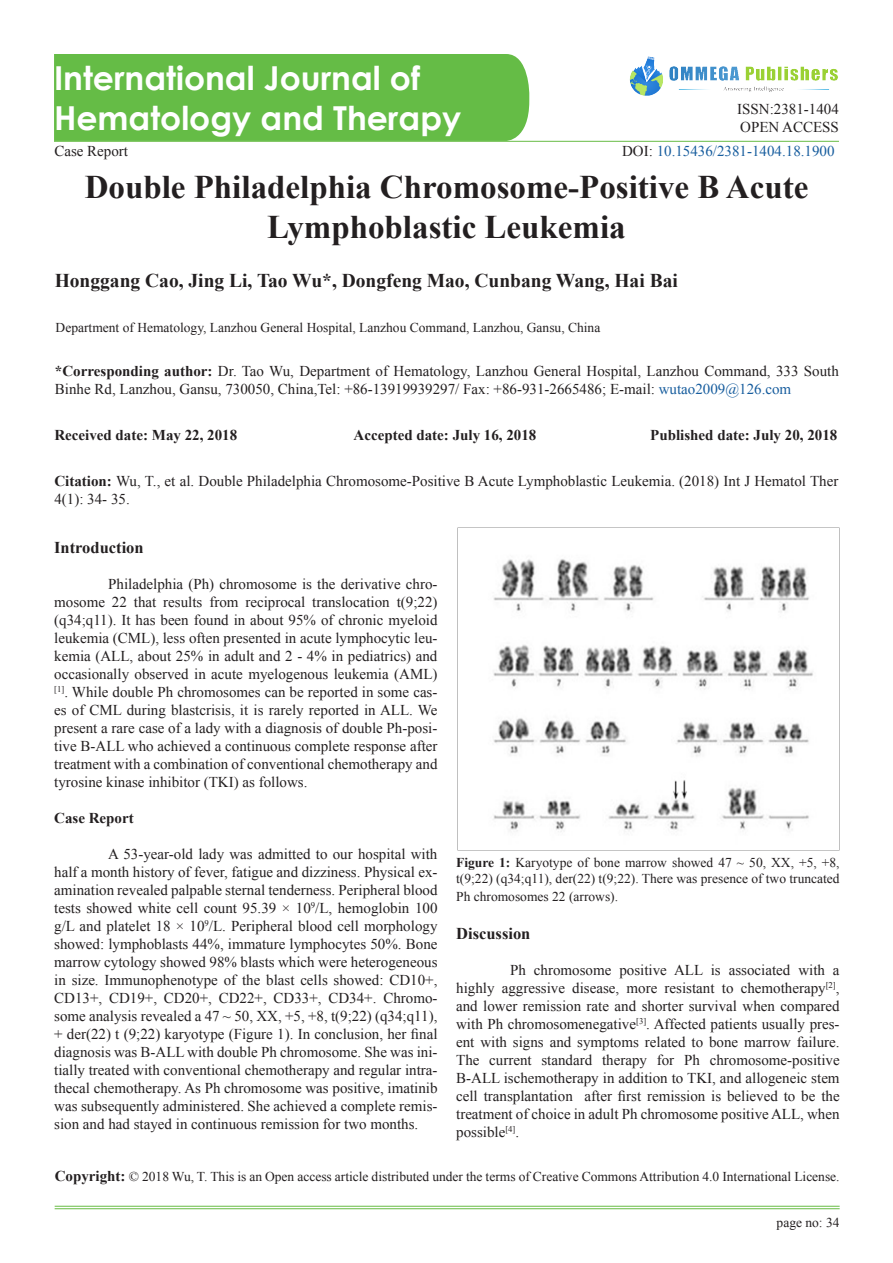
<style>
.page{position:relative;width:893px;height:1263px;background:#fff}
.page>*{position:absolute;margin:0;border:0;box-sizing:border-box;transform-origin:0 0}
.t1{font:700 33px/39.6px "Times New Roman";color:#231f20;text-align:center}
.t2{font:700 33px/39.6px "Century Gothic";color:#fff}
.t3{font:700 19.5px "Times New Roman";color:#231f20}
.t4{font:700 16.5px "Times New Roman";color:#231f20}
.t5{font:15px/18px "Times New Roman";color:#231f20}
.t6{font:700 15px "Times New Roman";color:#231f20}
.t7{font:15px "Times New Roman";color:#175d9e}
.t8{font:13.5px/16.2px "Times New Roman";color:#231f20}
.s1{color:#231f20}
.s2{font-weight:700}
.s3{color:#175d9e}
.s4{font-weight:700;font-size:15px}
</style>
<div class="page">
<img style="left:629px;top:56px;width:209px;height:40px">
<hr style="left:54px;top:141px;width:785px;height:1px;background:#68bc45">
<div style="left:54px;top:54px;width:475px;height:87px;background:#65bc46"></div>
<hr style="left:55px;top:1206px;width:785px;height:1px;background:#68bc45">
<hr style="left:55px;top:1208px;width:785px;height:1px;background:#68bc45">
<img style="left:457px;top:527px;width:383px;height:323px">
<h1 class="t2" style="left:54px;top:57px;width:409px">International Journal of<br>Hematology and Therapy</h1>
<p class="t5" style="left:737px;top:100px;width:103px">ISSN:2381-1404<br>OPEN ACCESS</p>
<p class="t5" style="left:54px;top:142px;width:75px">Case Report</p>
<p class="t7" style="left:622px;top:141px;width:214px"><span class="s1">DOI:</span> 10.15436/2381-1404.18.1900</p>
<p class="t1" style="left:85px;top:167px;width:725px">Double Philadelphia Chromosome-Positive B Acute<br>Lymphoblastic Leukemia</p>
<p class="t3" style="left:55px;top:267px;width:625px">Honggang Cao, Jing Li, Tao Wu*, Dongfeng Mao, Cunbang Wang, Hai Bai</p>
<p class="t8" style="left:56px;top:319px;width:546px">Department of Hematology, Lanzhou General Hospital, Lanzhou Command, Lanzhou, Gansu, China</p>
<p class="t5" style="left:55px;top:361px;width:785px"><span class="s2">*Corresponding author:</span> Dr. Tao Wu, Department of Hematology, Lanzhou General Hospital, Lanzhou Command, 333 South<br>Binhe Rd, Lanzhou, Gansu, 730050, China,Tel: +86-13919939297/ Fax: +86-931-2665486; E-mail: <span class="s3">wutao2009@126.com</span></p>
<p class="t6" style="left:54px;top:424px;width:184px">Received date: May 22, 2018</p>
<p class="t6" style="left:354px;top:424px;width:184px">Accepted date: July 16, 2018</p>
<p class="t6" style="left:650px;top:424px;width:189px">Published date: July 20, 2018</p>
<p class="t5" style="left:54px;top:472px;width:785px"><span class="s2">Citation:</span> Wu, T., et al. Double Philadelphia Chromosome-Positive B Acute Lymphoblastic Leukemia. (2018) Int J Hematol Ther<br>4(1): 34- 35.</p>
<p class="t4" style="left:54px;top:536px;width:91px">Introduction</p>
<p class="t5" style="left:54px;top:574px;width:385px;text-align:justify;text-indent:54px">Philadelphia (Ph) chromosome is the derivative chro&shy;mosome 22 that results from reciprocal translocation t(9;22) (q34;q11). It has been found in about 95% of chronic myeloid leukemia (CML), less often presented in acute lymphocytic leu&shy;kemia (ALL, about 25% in adult and 2 - 4% in pediatrics) and occasionally observed in acute myelogenous leukemia (AML) <sup>[1]</sup>. While double Ph chromosomes can be reported in some cas&shy;es of CML during blastcrisis, it is rarely reported in ALL. We present a rare case of a lady with a diagnosis of double Ph-posi&shy;tive B-ALL who achieved a continuous complete response after treatment with a combination of conventional chemotherapy and tyrosine kinase inhibitor (TKI) as follows.</p>
<p class="t6" style="left:54px;top:807px;width:81px">Case Report</p>
<p class="t5" style="left:54px;top:844px;width:385px;text-align:justify;text-indent:54px">A 53-year-old lady was admitted to our hospital with half a month history of fever, fatigue and dizziness. Physical ex&shy;amination revealed palpable sternal tenderness. Peripheral blood tests showed white cell count 95.39 × 10<sup>9</sup>/L, hemoglobin 100 g/L and platelet 18 × 10<sup>9</sup>/L. Peripheral blood cell morphology showed: lymphoblasts 44%, immature lymphocytes 50%. Bone marrow cytology showed 98% blasts which were heterogeneous in size. Immunophenotype of the blast cells showed: CD10+, CD13+, CD19+, CD20+, CD22+, CD33+, CD34+. Chromo&shy;some analysis revealed a 47 ~ 50, XX, +5, +8, t(9;22) (q34;q11), + der(22) t (9;22) karyotype (Figure 1). In conclusion, her final diagnosis was B-ALL with double Ph chromosome. She was ini&shy;tially treated with conventional chemotherapy and regular intra&shy;thecal chemotherapy. As Ph chromosome was positive, imatinib was subsequently administered. She achieved a complete remis&shy;sion and had stayed in continuous remission for two months.</p>
<p class="t8" style="left:456px;top:854px;width:385px"><span class="s2">Figure 1:</span> Karyotype of bone marrow showed 47 ~ 50, XX, +5, +8, t(9;22) (q34;q11), der(22) t(9;22). There was presence of two truncated</p>
<p class="t8" style="left:456px;top:888px;width:163px">Ph chromosomes 22 (arrows).</p>
<p class="t4" style="left:456px;top:922px;width:76px">Discussion</p>
<p class="t5" style="left:456px;top:960px;width:385px;text-align:justify;text-indent:54px">Ph chromosome positive ALL is associated with a highly aggressive disease, more resistant to chemotherapy<sup>[2]</sup>, and lower remission rate and shorter survival when compared with Ph chromosomenegative<sup>[3]</sup>. Affected patients usually pres&shy;ent with signs and symptoms related to bone marrow failure.<br>The current standard therapy for Ph chromosome-positive B-ALL ischemotherapy in addition to TKI, and allogeneic stem cell transplantation after first remission is believed to be the treatment of choice in adult Ph chromosome positive ALL, when possible<sup>[4]</sup>.</p>
<p class="t8" style="left:55px;top:1168px;width:786px"><span class="s4">Copyright:</span> © 2018 Wu, T. This is an Open access article distributed under the terms of Creative Commons Attribution 4.0 International License.</p>
<p class="t8" style="left:777px;top:1214px;width:64px">page no: 34</p>
</div>
